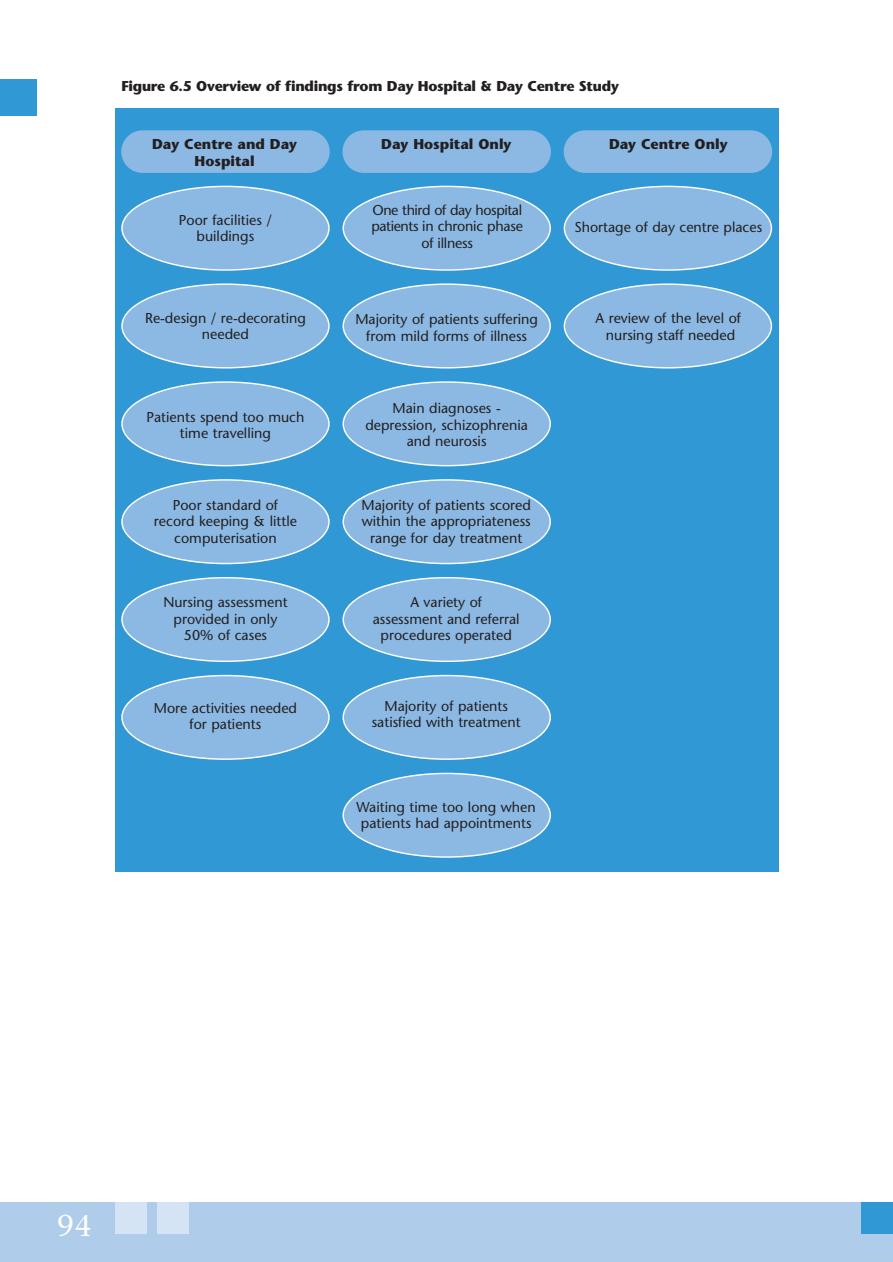
<style>
.page{position:relative;width:893px;height:1262px;background:#fff}
.page>*{position:absolute;margin:0;border:0;box-sizing:border-box;transform-origin:0 0}
.t1{font:30px "Stone Serif";color:#fff}
.t2{font:14.25px/16.5px "Stone Sans";color:#231f20;text-align:center}
.t3{font:700 14.25px "Stone Sans";letter-spacing:-.02em;color:#231f20}
.t4{font:14.25px/16.5px "Stone Sans";letter-spacing:-.03em;color:#231f20;text-align:center}
.t5{font:700 14.25px/16.5px "Stone Sans";color:#231f20;text-align:center}
</style>
<div class="page">
<div style="left:0;top:1202px;width:892px;height:59px;background:#afccea"></div>
<div style="left:115px;top:1202px;width:32px;height:32px;background:#d5e4f4"></div>
<div style="left:861px;top:1202px;width:31px;height:32px;background:#3098d4"></div>
<div style="left:157px;top:1202px;width:32px;height:32px;background:#d5e4f4"></div>
<div style="left:0;top:79px;width:37px;height:37px;background:#3098d4"></div>
<div style="left:115px;top:108px;width:663px;height:763px;background:#3098d4"></div>
<div style="left:121px;top:130px;width:209px;height:43px;background:#8bb9e3;border-radius:21px"></div>
<div style="left:563px;top:130px;width:209px;height:43px;background:#8bb9e3;border-radius:21px"></div>
<div style="left:342px;top:130px;width:209px;height:43px;background:#8bb9e3;border-radius:21px"></div>
<svg style="left:342px;top:186px;width:209px;height:85px"></svg>
<svg style="left:121px;top:186px;width:209px;height:85px"></svg>
<svg style="left:121px;top:283px;width:209px;height:85px"></svg>
<svg style="left:121px;top:381px;width:209px;height:85px"></svg>
<svg style="left:121px;top:479px;width:209px;height:85px"></svg>
<svg style="left:121px;top:577px;width:209px;height:85px"></svg>
<svg style="left:121px;top:675px;width:209px;height:85px"></svg>
<svg style="left:563px;top:186px;width:209px;height:85px"></svg>
<svg style="left:563px;top:283px;width:209px;height:85px"></svg>
<svg style="left:342px;top:283px;width:209px;height:85px"></svg>
<svg style="left:342px;top:381px;width:209px;height:85px"></svg>
<svg style="left:342px;top:479px;width:209px;height:85px"></svg>
<svg style="left:342px;top:577px;width:209px;height:85px"></svg>
<svg style="left:342px;top:675px;width:209px;height:85px"></svg>
<svg style="left:342px;top:772px;width:209px;height:85px"></svg>
<p class="t3" style="left:121px;top:81px;width:499px">Figure 6.5 Overview of findings from Day Hospital &amp; Day Centre Study</p>
<p class="t5" style="left:152px;top:138px;width:147px">Day Centre and Day<br>Hospital</p>
<p class="t5" style="left:381px;top:138px;width:132px">Day Hospital Only</p>
<p class="t5" style="left:609px;top:138px;width:120px">Day Centre Only</p>
<p class="t2" style="left:179px;top:213px;width:94px">Poor facilities / buildings</p>
<p class="t4" style="left:371px;top:203px;width:153px">One third of day hospital patients in chronic phase of illness</p>
<p class="t2" style="left:574px;top:221px;width:189px">Shortage of day centre places</p>
<p class="t2" style="left:145px;top:311px;width:162px">Re-design / re-decorating needed</p>
<p class="t2" style="left:355px;top:312px;width:184px">Majority of patients suffering from mild forms of illness</p>
<p class="t2" style="left:595px;top:312px;width:147px">A review of the level of nursing staff needed</p>
<p class="t2" style="left:146px;top:410px;width:159px">Patients spend too much time travelling</p>
<p class="t2" style="left:365px;top:401px;width:164px">Main diagnoses - depression, schizophrenia and neurosis</p>
<p class="t2" style="left:154px;top:498px;width:144px">Poor standard of record keeping &amp; little computerisation</p>
<p class="t2" style="left:361px;top:498px;width:171px">Majority of patients scored within the appropriateness range for day treatment</p>
<p class="t2" style="left:163px;top:595px;width:126px">Nursing assessment provided in only<br>50% of cases</p>
<p class="t2" style="left:373px;top:595px;width:148px">A variety of<br>assessment and referral procedures operated</p>
<p class="t2" style="left:154px;top:701px;width:145px">More activities needed for patients</p>
<p class="t2" style="left:372px;top:699px;width:150px">Majority of patients satisfied with treatment</p>
<p class="t2" style="left:356px;top:800px;width:181px;text-align:left">Waiting time too long when patients had appointments</p>
<h1 class="t1" style="left:57px;top:1214px;width:36px">94</h1>
</div>
